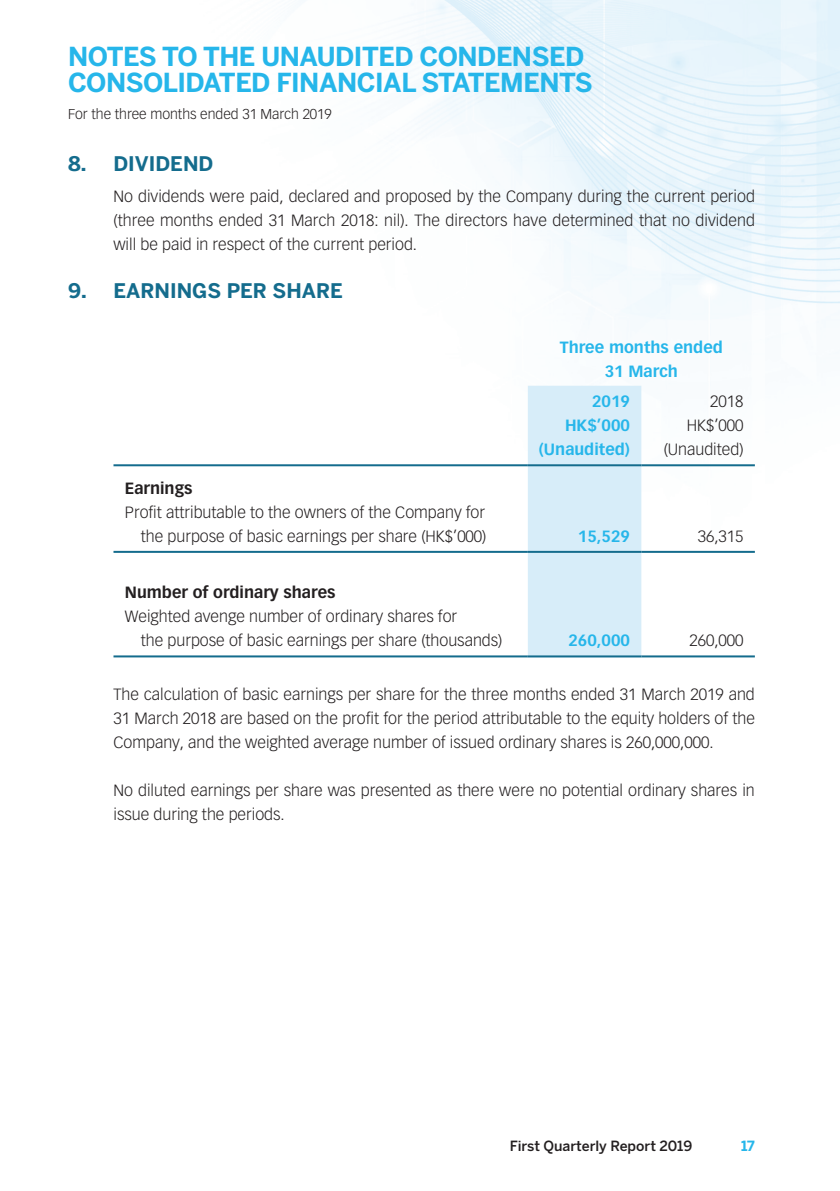
<style>
.page{position:relative;width:840px;height:1191px;background:#fff}
.page>*{position:absolute;margin:0;border:0;box-sizing:border-box;transform-origin:0 0}
.t1{font:700 26px/26px "Benton Sans";letter-spacing:-.02em;color:#26b6ea}
._01_H1{font:700 20px "Benton Sans";color:#146c8d}
._00_txt{font:300 16px/24px "Vectora LT Std";color:#231f20;text-align:justify}
._50_Table_txt{font:300 16px "Vectora LT Std";color:#231f20}
._50_Table_txt-2{font:700 16px "Vectora LT Std";color:#26b6ea}
._50_Table_txt-3{font:700 16px "Vectora LT Std";color:#231f20}
.t2{font:300 14px "Vectora LT Std";color:#231f20}
.t3{font:500 14px "Benton Sans";color:#231f20}
.t4{font:700 14px "Benton Sans";color:#26b6ea}
</style>
<div class="page">
<img style="left:113px;top:0;width:726px;height:658px">
<div style="left:527px;top:386px;width:114px;height:269px;background:#d7edf9"></div>
<hr style="left:113px;top:464px;width:414px;height:2px;background:#146c8d">
<hr style="left:527px;top:464px;width:114px;height:2px;background:#146c8d">
<hr style="left:641px;top:464px;width:113px;height:2px;background:#146c8d">
<hr style="left:113px;top:551px;width:414px;height:2px;background:#146c8d">
<hr style="left:527px;top:551px;width:114px;height:2px;background:#146c8d">
<hr style="left:641px;top:551px;width:113px;height:2px;background:#146c8d">
<hr style="left:113px;top:655px;width:414px;height:2px;background:#146c8d">
<hr style="left:527px;top:655px;width:114px;height:2px;background:#146c8d">
<hr style="left:641px;top:655px;width:113px;height:2px;background:#146c8d">
<h1 class="t1" style="left:68px;top:44px;width:525px">NOTES TO THE UNAUDITED CONDENSED<br>CONSOLIDATED FINANCIAL STATEMENTS</h1>
<p class="t2" style="left:68px;top:106px;width:265px">For the three months ended 31 March 2019</p>
<p class="_01_H1" style="left:68px;top:151px;width:147px">8. DIVIDEND</p>
<p class="_00_txt" style="left:113px;top:184px;width:642px">No dividends were paid, declared and proposed by the Company during the current period (three months ended 31 March 2018: nil). The directors have determined that no dividend will be paid in respect of the current period.</p>
<p class="_01_H1" style="left:68px;top:278px;width:276px">9. EARNINGS PER SHARE</p>
<p class="_50_Table_txt-2" style="left:559px;top:338px;width:164px">Three months ended</p>
<p class="_50_Table_txt-2" style="left:604px;top:362px;width:75px">31 March</p>
<p class="_50_Table_txt-2" style="left:591px;top:391px;width:39px">2019</p>
<p class="_50_Table_txt" style="left:709px;top:392px;width:35px">2018</p>
<p class="_50_Table_txt-2" style="left:564px;top:415px;width:66px">HK$’000</p>
<p class="_50_Table_txt" style="left:686px;top:416px;width:58px">HK$’000</p>
<p class="_50_Table_txt-2" style="left:538px;top:439px;width:92px">(Unaudited)</p>
<p class="_50_Table_txt" style="left:663px;top:440px;width:81px">(Unaudited)</p>
<p class="_50_Table_txt-3" style="left:125px;top:478px;width:69px">Earnings</p>
<p class="_50_Table_txt" style="left:125px;top:502px;width:361px">Profit attributable to the owners of the Company for</p>
<p class="_50_Table_txt" style="left:141px;top:526px;width:347px">the purpose of basic earnings per share (HK$’000)</p>
<p class="_50_Table_txt-2" style="left:577px;top:526px;width:54px">15,529</p>
<p class="_50_Table_txt" style="left:697px;top:526px;width:47px">36,315</p>
<p class="_50_Table_txt-3" style="left:125px;top:583px;width:212px">Number of ordinary shares</p>
<p class="_50_Table_txt" style="left:125px;top:607px;width:334px">Weighted avenge number of ordinary shares for</p>
<p class="_50_Table_txt" style="left:141px;top:631px;width:363px">the purpose of basic earnings per share (thousands)</p>
<p class="_50_Table_txt-2" style="left:568px;top:631px;width:63px">260,000</p>
<p class="_50_Table_txt" style="left:689px;top:631px;width:56px">260,000</p>
<p class="_00_txt" style="left:113px;top:682px;width:642px">The calculation of basic earnings per share for the three months ended 31 March 2019 and 31 March 2018 are based on the profit for the period attributable to the equity holders of the Company, and the weighted average number of issued ordinary shares is 260,000,000.</p>
<p class="_00_txt" style="left:113px;top:778px;width:642px">No diluted earnings per share was presented as there were no potential ordinary shares in issue during the periods.</p>
<p class="t3" style="left:509px;top:1137px;width:184px">First Quarterly Report 2019</p>
<p class="t4" style="left:740px;top:1137px;width:15px">17</p>
</div>
